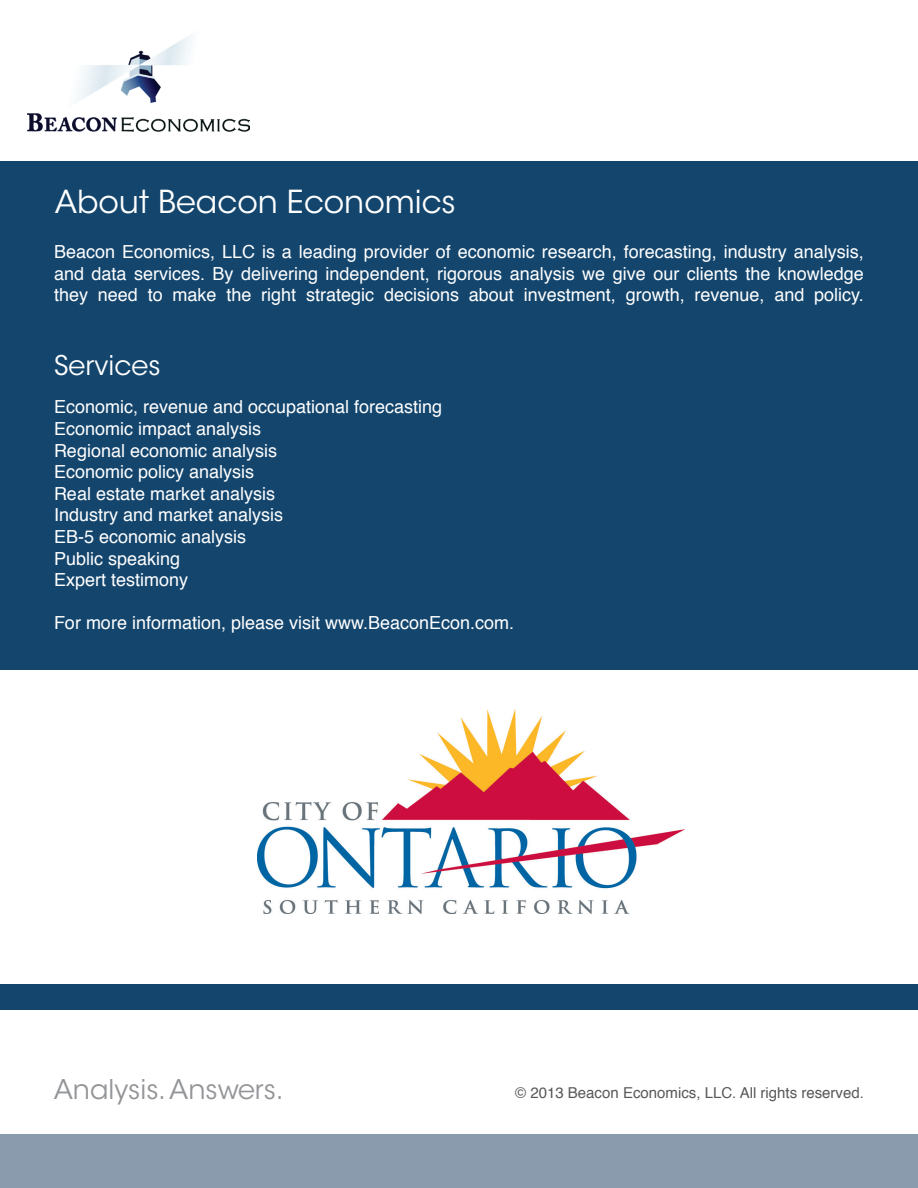
<style>
.page{position:relative;width:918px;height:1188px;background:#fff}
.page>*{position:absolute;margin:0;border:0;box-sizing:border-box;transform-origin:0 0}
.t1{font:31.5px "ITC Avant Garde Std";color:#fff}
.t2{font:27px "ITC Avant Garde Std";color:#939598}
.t3{font:27px "ITC Avant Garde Std";color:#fff}
.t4{font:18px/21.6px "Helvetica";color:#fff;text-align:justify}
.t5{font:15px "Helvetica";color:#57585a}
</style>
<div class="page">
<div style="left:0;top:1135px;width:918px;height:53px;background:#899bac"></div>
<div style="left:0;top:161px;width:918px;height:509px;background:#13456d"></div>
<img style="left:27px;top:34px;width:223px;height:98px">
<div style="left:0;top:984px;width:918px;height:26px;background:#13456d"></div>
<img style="left:258px;top:710px;width:426px;height:204px">
<p class="t1" style="left:55px;top:182px;width:403px">About Beacon Economics</p>
<p class="t4" style="left:54px;top:241px;width:812px">Beacon Economics, LLC is a leading provider of economic research, forecasting, industry analysis, and data services. By delivering independent, rigorous analysis we give our clients the knowledge they need to make the right strategic decisions about investment, growth, revenue, and policy.</p>
<p class="t3" style="left:54px;top:348px;width:108px">Services</p>
<p class="t4" style="left:54px;top:397px;width:390px">Economic, revenue and occupational forecasting</p>
<p class="t4" style="left:54px;top:418px;width:209px">Economic impact analysis</p>
<p class="t4" style="left:54px;top:440px;width:225px">Regional economic analysis</p>
<p class="t4" style="left:54px;top:462px;width:202px">Economic policy analysis</p>
<p class="t4" style="left:54px;top:483px;width:223px">Real estate market analysis</p>
<p class="t4" style="left:54px;top:505px;width:231px">Industry and market analysis</p>
<p class="t4" style="left:54px;top:526px;width:194px">EB-5 economic analysis</p>
<p class="t4" style="left:54px;top:548px;width:128px">Public speaking</p>
<p class="t4" style="left:54px;top:570px;width:136px">Expert testimony</p>
<p class="t4" style="left:54px;top:613px;width:462px">For more information, please visit www.BeaconEcon.com.</p>
<h2 class="t2" style="left:54px;top:1073px;width:231px">Analysis. Answers.</h2>
<p class="t5" style="left:515px;top:1081px;width:350px">© 2013 Beacon Economics, LLC. All rights reserved.</p>
</div>
